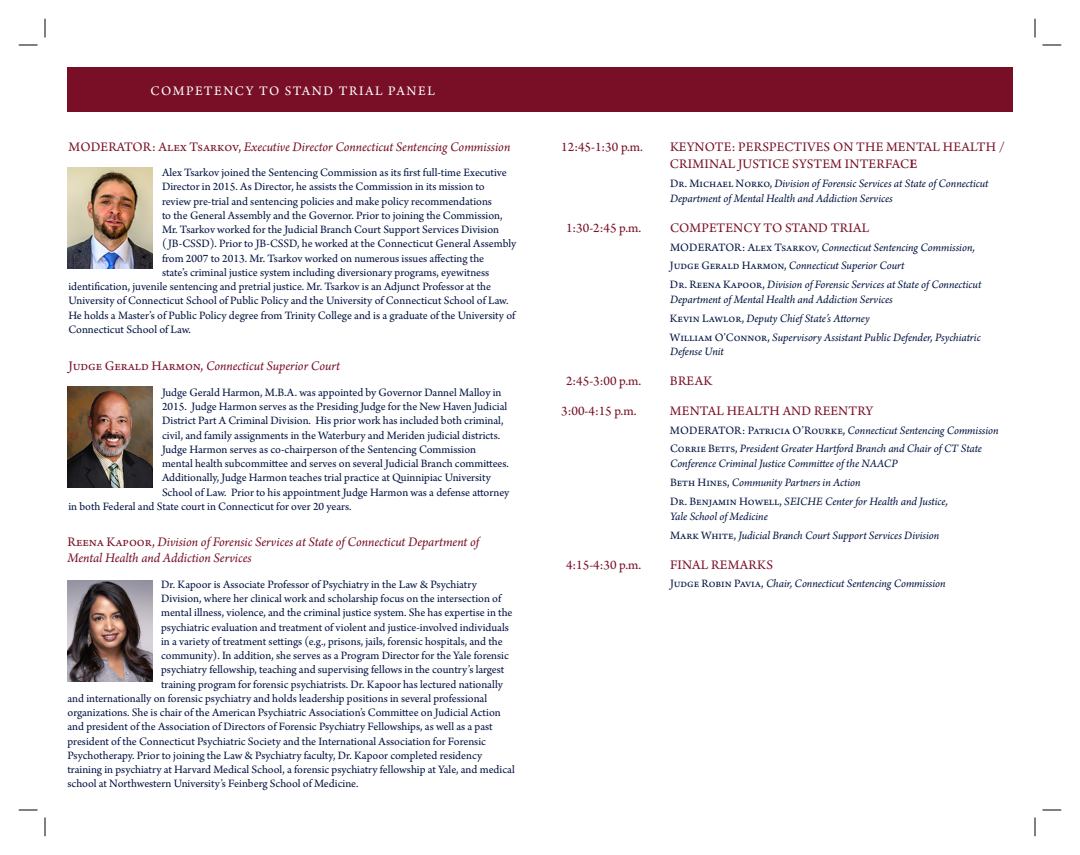
<style>
.page{position:relative;width:1080px;height:855px;background:#fff}
.page>*{position:absolute;margin:0;border:0;box-sizing:border-box;transform-origin:0 0}
.t1{font:italic 13.75px/16.5px "Arno Pro";letter-spacing:-.005em;color:#780f27}
.t2{font:13.75px/17.5px "Arno Pro";letter-spacing:.01em;color:#780f27}
.t3{font:13.75px "Arno Pro";letter-spacing:.11em;color:#fff}
.t4{font:11.88px "Arno Pro";letter-spacing:-.005em;color:#001340}
.t5{font:italic 11.88px/15px "Arno Pro";letter-spacing:-.005em;color:#001340}
.t6{font:11.88px "Arno Pro";letter-spacing:.025em;color:#001340}
.t7{font:11.88px "Arno Pro";letter-spacing:-.025em;color:#001340}
.s1{font-style:normal}
.s2{font-weight:600}
</style>
<div class="page">
<img style="left:68px;top:167px;width:84px;height:101px">
<div style="left:68px;top:68px;width:472px;height:44px;background:#780f27"></div>
<img style="left:68px;top:387px;width:84px;height:101px">
<img style="left:68px;top:580px;width:84px;height:101px">
<div style="left:540px;top:68px;width:472px;height:44px;background:#780f27"></div>
<svg style="left:19px;top:44px;width:19px;height:2px"></svg>
<svg style="left:1042px;top:44px;width:19px;height:2px"></svg>
<svg style="left:19px;top:809px;width:19px;height:2px"></svg>
<svg style="left:1042px;top:809px;width:19px;height:2px"></svg>
<svg style="left:44px;top:19px;width:2px;height:19px"></svg>
<svg style="left:44px;top:818px;width:2px;height:18px"></svg>
<svg style="left:1034px;top:19px;width:2px;height:19px"></svg>
<svg style="left:1034px;top:818px;width:2px;height:18px"></svg>
<p class="t3" style="left:151px;top:83px;width:286px">COMPETENCY TO STAND TRIAL PANEL</p>
<p class="t1" style="left:68px;top:139px;width:443px"><span class="s1">MODERATOR: Alex Tsarkov,</span> Executive Director Connecticut Sentencing Commission</p>
<p class="t4" style="left:162px;top:166px;width:346px">Alex Tsarkov joined the Sentencing Commission as its first full-time Executive</p>
<p class="t4" style="left:162px;top:180px;width:324px">Director in 2015. As Director, he assists the Commission in its mission to</p>
<p class="t4" style="left:162px;top:194px;width:332px">review pre-trial and sentencing policies and make policy recommendations</p>
<p class="t4" style="left:162px;top:208px;width:342px">to the General Assembly and the Governor. Prior to joining the Commission,</p>
<p class="t4" style="left:162px;top:223px;width:339px">Mr. Tsarkov worked for the Judicial Branch Court Support Services Division</p>
<p class="t4" style="left:162px;top:237px;width:356px">(JB-CSSD). Prior to JB-CSSD, he worked at the Connecticut General Assembly</p>
<p class="t4" style="left:162px;top:251px;width:324px">from 2007 to 2013. Mr. Tsarkov worked on numerous issues affecting the</p>
<p class="t4" style="left:162px;top:265px;width:329px">state’s criminal justice system including diversionary programs, eyewitness</p>
<p class="t4" style="left:68px;top:280px;width:424px">identification, juvenile sentencing and pretrial justice. Mr. Tsarkov is an Adjunct Professor at the</p>
<p class="t4" style="left:68px;top:294px;width:442px">University of Connecticut School of Public Policy and the University of Connecticut School of Law.</p>
<p class="t4" style="left:68px;top:308px;width:450px">He holds a Master’s of Public Policy degree from Trinity College and is a graduate of the University of</p>
<p class="t4" style="left:68px;top:322px;width:124px">Connecticut School of Law.</p>
<p class="t1" style="left:68px;top:359px;width:273px"><span class="s1">Judge Gerald Harmon,</span> Connecticut Superior Court</p>
<p class="t4" style="left:162px;top:385px;width:341px">Judge Gerald Harmon, M.B.A. was appointed by Governor Dannel Malloy in</p>
<p class="t4" style="left:162px;top:400px;width:347px">2015. Judge Harmon serves as the Presiding Judge for the New Haven Judicial</p>
<p class="t4" style="left:162px;top:414px;width:343px">District Part A Criminal Division. His prior work has included both criminal,</p>
<p class="t4" style="left:162px;top:428px;width:340px">civil, and family assignments in the Waterbury and Meriden judicial districts.</p>
<p class="t4" style="left:162px;top:442px;width:316px">Judge Harmon serves as co-chairperson of the Sentencing Commission</p>
<p class="t4" style="left:162px;top:457px;width:349px">mental health subcommittee and serves on several Judicial Branch committees.</p>
<p class="t4" style="left:162px;top:471px;width:331px">Additionally, Judge Harmon teaches trial practice at Quinnipiac University</p>
<p class="t4" style="left:162px;top:485px;width:349px">School of Law. Prior to his appointment Judge Harmon was a defense attorney</p>
<p class="t4" style="left:68px;top:499px;width:285px">in both Federal and State court in Connecticut for over 20 years.</p>
<p class="t1" style="left:68px;top:534px;width:413px"><span class="s1">Reena Kapoor,</span> Division of Forensic Services at State of Connecticut Department of<br>Mental Health and Addiction Services</p>
<p class="t4" style="left:161px;top:578px;width:318px">Dr. Kapoor is Associate Professor of Psychiatry in the Law &amp; Psychiatry</p>
<p class="t4" style="left:161px;top:592px;width:343px">Division, where her clinical work and scholarship focus on the intersection of</p>
<p class="t4" style="left:161px;top:606px;width:353px">mental illness, violence, and the criminal justice system. She has expertise in the</p>
<p class="t4" style="left:161px;top:620px;width:349px">psychiatric evaluation and treatment of violent and justice-involved individuals</p>
<p class="t4" style="left:161px;top:635px;width:343px">in a variety of treatment settings (e.g., prisons, jails, forensic hospitals, and the</p>
<p class="t4" style="left:161px;top:649px;width:349px">community). In addition, she serves as a Program Director for the Yale forensic</p>
<p class="t4" style="left:161px;top:663px;width:345px">psychiatry fellowship, teaching and supervising fellows in the country’s largest</p>
<p class="t6" style="left:161px;top:677px;width:344px">training program for forensic psychiatrists. Dr. Kapoor has lectured nationally</p>
<p class="t4" style="left:68px;top:692px;width:421px">and internationally on forensic psychiatry and holds leadership positions in several professional</p>
<p class="t4" style="left:68px;top:706px;width:435px">organizations. She is chair of the American Psychiatric Association’s Committee on Judicial Action</p>
<p class="t4" style="left:68px;top:720px;width:427px">and president of the Association of Directors of Forensic Psychiatry Fellowships, as well as a past</p>
<p class="t4" style="left:68px;top:734px;width:420px">president of the Connecticut Psychiatric Society and the International Association for Forensic</p>
<p class="t4" style="left:68px;top:749px;width:417px">Psychotherapy. Prior to joining the Law &amp; Psychiatry faculty, Dr. Kapoor completed residency</p>
<p class="t4" style="left:68px;top:763px;width:449px">training in psychiatry at Harvard Medical School, a forensic psychiatry fellowship at Yale, and medical</p>
<p class="t7" style="left:68px;top:777px;width:293px">school at Northwestern University’s Feinberg School of Medicine.</p>
<p class="t2" style="left:561px;top:138px;width:83px">12:45-1:30 p.m.</p>
<p class="t2" style="left:670px;top:138px;width:336px">KEYNOTE: PERSPECTIVES ON THE MENTAL HEALTH /<br>CRIMINAL JUSTICE SYSTEM INTERFAC<span class="s2">E</span></p>
<p class="t5" style="left:670px;top:176px;width:320px"><span class="s1">Dr. Michael Norko,</span> Division of Forensic Services at State of Connecticut<br>Department of Mental Health and Addiction Services</p>
<p class="t2" style="left:566px;top:220px;width:77px">1:30-2:45 p.m.</p>
<p class="t2" style="left:670px;top:220px;width:201px">COMPETENCY TO STAND TRIAL</p>
<p class="t5" style="left:670px;top:238px;width:306px;line-height:18.8px"><span class="s1">MODERATOR: Alex Tsarkov,</span> Connecticut Sentencing Commission,<br><span class="s1">Judge Gerald Harmon,</span> Connecticut Superior Court</p>
<p class="t5" style="left:670px;top:278px;width:313px"><span class="s1">Dr. Reena Kapoor,</span> Division of Forensic Services at State of Connecticut<br>Department of Mental Health and Addiction Services</p>
<p class="t5" style="left:670px;top:311px;width:201px"><span class="s1">Kevin Lawlor,</span> Deputy Chief State’s Attorney</p>
<p class="t5" style="left:670px;top:330px;width:312px"><span class="s1">William O’Connor,</span> Supervisory Assistant Public Defender, Psychiatric</p>
<p class="t5" style="left:670px;top:344px;width:55px">Defense Unit</p>
<p class="t2" style="left:566px;top:373px;width:77px">2:45-3:00 p.m.</p>
<p class="t2" style="left:670px;top:373px;width:44px">BREAK</p>
<p class="t2" style="left:561px;top:403px;width:77px">3:00-4:15 p.m.</p>
<p class="t2" style="left:670px;top:403px;width:205px">MENTAL HEALTH AND REENTRY</p>
<p class="t5" style="left:670px;top:423px;width:330px"><span class="s1">MODERATOR: Patricia O’Rourke,</span> Connecticut Sentencing Commission</p>
<p class="t5" style="left:670px;top:442px;width:314px"><span class="s1">Corrie Betts,</span> President Greater Hartford Branch and Chair of CT State</p>
<p class="t5" style="left:670px;top:457px;width:229px">Conference Criminal Justice Committee of the NAACP</p>
<p class="t5" style="left:670px;top:476px;width:192px"><span class="s1">Beth Hines,</span> Community Partners in Action</p>
<p class="t5" style="left:670px;top:494px;width:279px"><span class="s1">Dr. Benjamin Howell,</span> SEICHE Center for Health and Justice,<br>Yale School of Medicine</p>
<p class="t5" style="left:670px;top:528px;width:271px"><span class="s1">Mark White,</span> Judicial Branch Court Support Services Division</p>
<p class="t2" style="left:566px;top:556px;width:77px">4:15-4:30 p.m.</p>
<p class="t2" style="left:670px;top:556px;width:105px">FINAL REMARKS</p>
<p class="t5" style="left:670px;top:577px;width:277px"><span class="s1">Judge Robin Pavia,</span> Chair, Connecticut Sentencing Commission</p>
</div>
